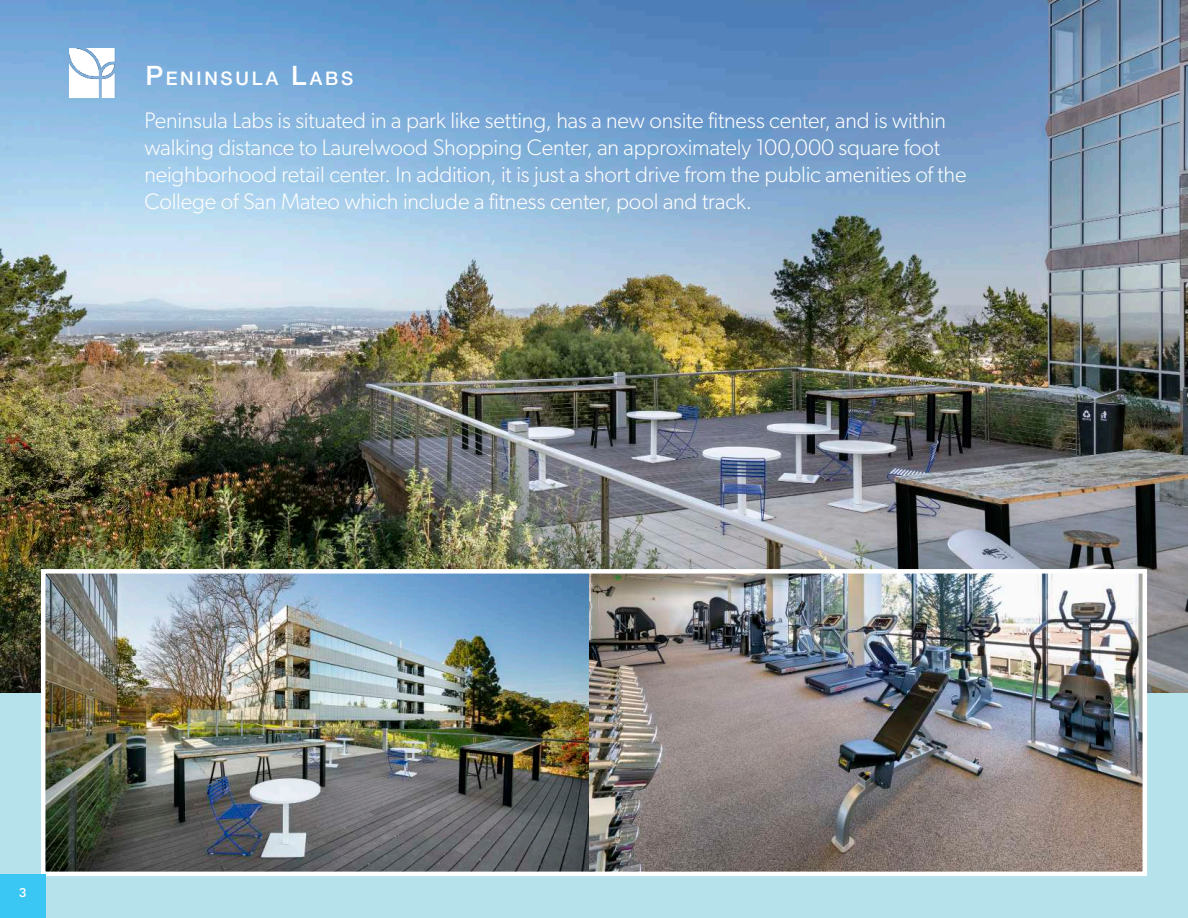
<style>
.page{position:relative;width:1188px;height:918px;background:#fff}
.page>*{position:absolute;margin:0;border:0;box-sizing:border-box;transform-origin:0 0}
.t1{font:300 22.5px/27px "Gibson";letter-spacing:-.005em;color:#fff}
.t2{font:500 18.75px "Helvetica Neue LT Std";letter-spacing:.145em;color:#fff}
.t3{font:500 13.5px "Work Sans";color:#fff}
.s1{font-size:26.85px}
</style>
<div class="page">
<div style="left:0;top:578px;width:1188px;height:340px;background:#b5e2eb"></div>
<img style="left:0;top:0;width:1188px;height:692px">
<img style="left:69px;top:48px;width:58px;height:49px">
<img style="left:46px;top:574px;width:544px;height:297px">
<img style="left:590px;top:574px;width:552px;height:297px">
<div style="left:41px;top:569px;width:1106px;height:307px;border:4px solid #fff"></div>
<div style="left:0;top:874px;width:45px;height:44px;background:#3bc7f4"></div>
<p class="t2" style="left:146px;top:67px;width:209px"><span class="s1">P</span>ENINSULA <span class="s1">L</span> ABS</p>
<p class="t1" style="left:144px;top:106px;width:824px">Peninsula Labs is situated in a park like setting, has a new onsite fitness center, and is within walking distance to Laurelwood Shopping Center, an approximately 100,000 square foot neighborhood retail center. In addition, it is just a short drive from the public amenities of the College of San Mateo which include a fitness center, pool and track.</p>
<p class="t3" style="left:19px;top:884px;width:9px">3</p>
</div>
